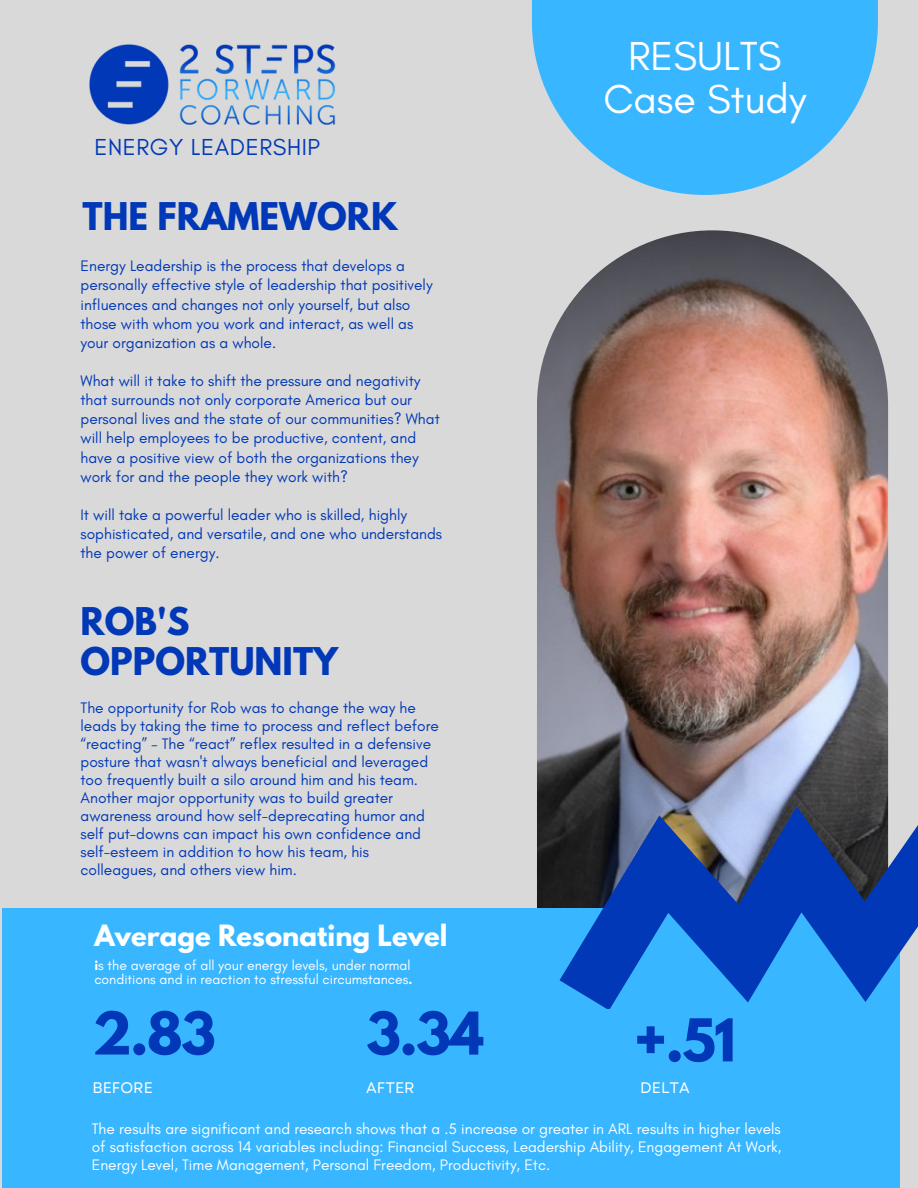
<style>
.page{position:relative;width:918px;height:1188px;background:#d9d9d9}
.page>*{position:absolute;margin:0;border:0;box-sizing:border-box;transform-origin:0 0}
.t1{font:700 52.2px "League Spartan";color:#0038b8}
.t2{font:41.25px/42.8px "Glacial Indifference";color:#fff;text-align:center}
.t3{font:700 33.9px/40.5px "League Spartan";color:#0038b8}
.t4{font:700 25.95px "League Spartan";color:#fff}
.t5{font:23.55px "Glacial Indifference";letter-spacing:.025em;color:#0038b8}
.t6{font:15.45px/19.2px "Glacial Indifference";color:#0038b8}
.t7{font:15.45px/18px "Glacial Indifference";color:#fff;text-align:justify}
.t8{font:15.3px "Garet";color:#fff}
.t9{font:13.95px/14.7px "Glacial Indifference";color:#fff}
.s1{font-weight:700}
</style>
<div class="page">
<img style="left:537px;top:230px;width:351px;height:679px">
<div style="left:3px;top:909px;width:896px;height:279px;background:#38b6ff"></div>
<svg style="left:560px;top:806px;width:358px;height:203px"></svg>
<svg style="left:532px;top:0;width:346px;height:195px;fill:#38b6ff"></svg>
<img style="left:89px;top:44px;width:247px;height:81px">
<h3 class="t5" style="left:94px;top:133px;width:227px">ENERGY LEADERSHIP</h3>
<h3 class="t3" style="left:83px;top:201px;width:317px">THE FRAMEWORK</h3>
<p class="t6" style="left:81px;top:256px;width:354px">Energy Leadership is the process that develops a personally effective style of leadership that positively influences and changes not only yourself, but also those with whom you work and interact, as well as your organization as a whole.</p>
<p class="t6" style="left:81px;top:371px;width:361px">What will it take to shift the pressure and negativity that surrounds not only corporate America but our personal lives and the state of our communities? What will help employees to be productive, content, and have a positive view of both the organizations they work for and the people they work with?</p>
<p class="t6" style="left:81px;top:505px;width:363px">It will take a powerful leader who is skilled, highly sophisticated, and versatile, and one who understands the power of energy.</p>
<h3 class="t3" style="left:81px;top:605px;width:259px">ROB'S<br>OPPORTUNITY</h3>
<p class="t6" style="left:81px;top:698px;width:360px;line-height:18px">The opportunity for Rob was to change the way he leads by taking the time to process and reflect before “reacting” – The “react” reflex resulted in a defensive posture that wasn't always beneficial and leveraged too frequently built a silo around him and his team.<br>Another major opportunity was to build greater awareness around how self-deprecating humor and self put-downs can impact his own confidence and self-esteem in addition to how his team, his colleagues, and others view him.</p>
<h3 class="t4" style="left:94px;top:923px;width:355px">Average Resonating Level</h3>
<p class="t9" style="left:94px;top:958px;width:319px"><span class="s1">i</span>s the average of all your energy levels, under normal conditions and in reaction to stressful circumstances<span class="s1">.</span></p>
<h2 class="t2" style="left:603px;top:34px;width:205px">RESULTS<br>Case Study</h2>
<h1 class="t1" style="left:92px;top:1008px;width:125px">2.83</h1>
<h1 class="t1" style="left:366px;top:1008px;width:119px">3.34</h1>
<h1 class="t1" style="left:634px;top:1014px;width:103px">+.51</h1>
<p class="t8" style="left:92px;top:1077px;width:62px">BEFORE</p>
<p class="t8" style="left:366px;top:1077px;width:50px">AFTER</p>
<p class="t8" style="left:640px;top:1077px;width:51px">DELTA</p>
<p class="t7" style="left:92px;top:1119px;width:691px">The results are significant and research shows that a .5 increase or greater in ARL results in higher levels of satisfaction across 14 variables including: Financial Success, Leadership Ability, Engagement At Work, Energy Level, Time Management, Personal Freedom, Productivity, Etc.</p>
</div>
